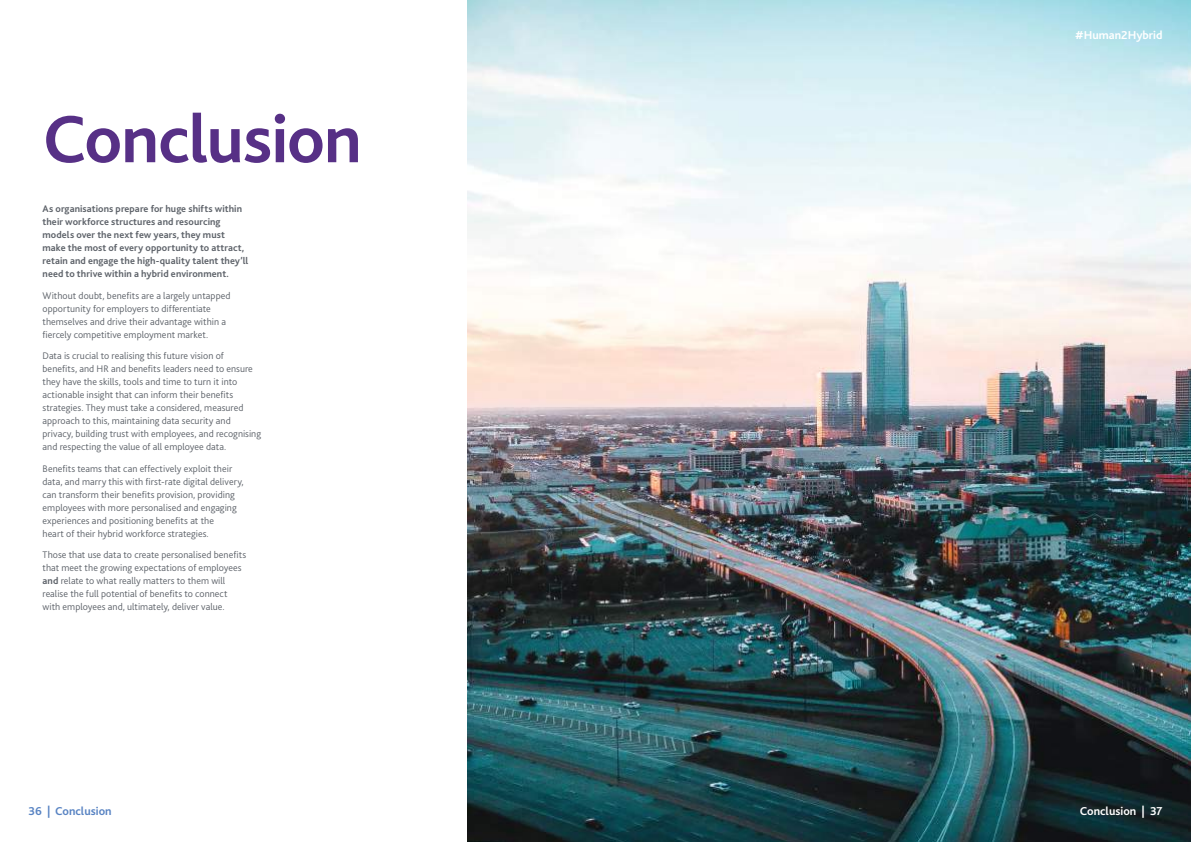
<style>
.page{position:relative;width:1191px;height:842px;background:#fff}
.page>*{position:absolute;margin:0;border:0;box-sizing:border-box;transform-origin:0 0}
.t1{font:700 70px "Bliss 2";letter-spacing:-.015em;color:#573086}
.t2{font:700 12px "Bliss 2";color:#fff}
.t3{font:700 12px "Bliss 2";color:#5984c3}
.t4{font:300 10px/13px "Bliss 2";letter-spacing:.005em;color:#5d6269}
.t5{font:700 10px/13px "Bliss 2";letter-spacing:.01em;color:#5d6269}
.s1{font-weight:700}
</style>
<div class="page">
<img style="left:468px;top:0;width:723px;height:842px">
<h1 class="t1" style="left:43px;top:96px;width:321px">Conclusion</h1>
<p class="t5" style="left:43px;top:202px;width:207px">As organisations prepare for huge shifts within their workforce structures and resourcing models over the next few years, they must make the most of every opportunity to attract, retain and engage the high-quality talent they’ll need to thrive within a hybrid environment.</p>
<p class="t4" style="left:43px;top:288px;width:189px">Without doubt, benefits are a largely untapped opportunity for employers to differentiate themselves and drive their advantage within a fiercely competitive employment market.</p>
<p class="t4" style="left:43px;top:349px;width:220px">Data is crucial to realising this future vision of<br>benefits, and HR and benefits leaders need to ensure they have the skills, tools and time to turn it into actionable insight that can inform their benefits strategies. They must take a considered, measured approach to this, maintaining data security and privacy, building trust with employees, and recognising and respecting the value of all employee data.</p>
<p class="t4" style="left:43px;top:461px;width:203px">Benefits teams that can effectively exploit their data, and marry this with first-rate digital delivery, can transform their benefits provision, providing employees with more personalised and engaging experiences and positioning benefits at the<br>heart of their hybrid workforce strategies.</p>
<p class="t4" style="left:43px;top:548px;width:205px">Those that use data to create personalised benefits that meet the growing expectations of employees <span class="s1">and</span> relate to what really matters to them will realise the full potential of benefits to connect with employees and, ultimately, deliver value.</p>
<p class="t3" style="left:28px;top:804px;width:85px">36 | Conclusion</p>
<p class="t2" style="left:1075px;top:28px;width:89px">#Human2Hybrid</p>
<p class="t2" style="left:1079px;top:804px;width:84px">Conclusion | 37</p>
</div>
